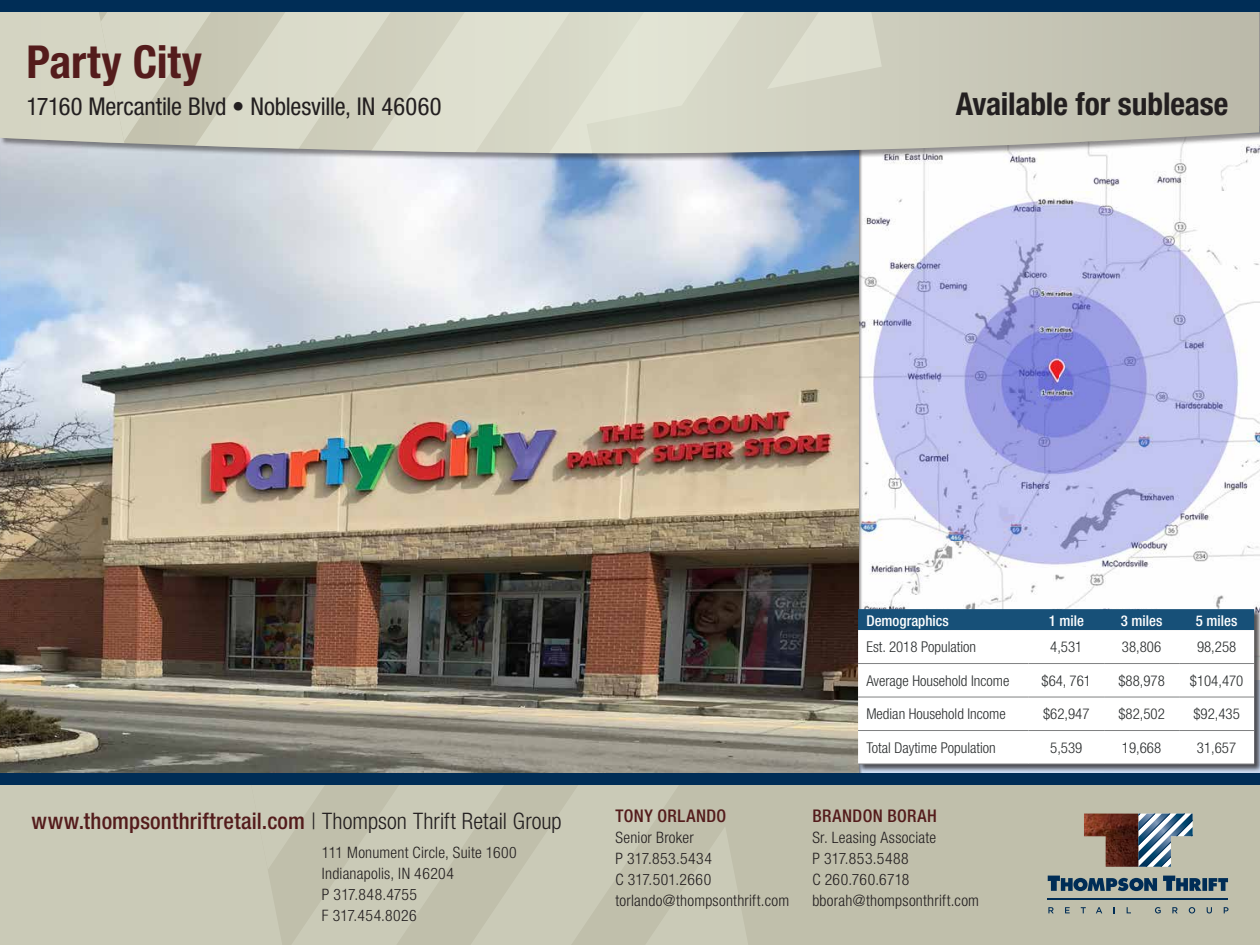
<style>
.page{position:relative;width:1260px;height:945px;background:#fff}
.page>*{position:absolute;margin:0;border:0;box-sizing:border-box;transform-origin:0 0}
.t1{font:700 condensed 45.5px "Helvetica Neue LT Std";letter-spacing:-.005em;color:#541c1c}
.t2{font:700 condensed 31.5px "Helvetica Neue LT Std";letter-spacing:-.005em;color:#231f20}
.t3{font:condensed 24.5px "Helvetica Neue LT Std";letter-spacing:-.005em;color:#231f20}
.t4{font:500 condensed 22.75px "Helvetica Neue LT Std";letter-spacing:.01em;color:#541c1c}
.t5{font:500 condensed 17.5px "Helvetica Neue LT Std";letter-spacing:.02em;color:#541c1c}
.t6{font:300 condensed 15.75px/21px "Helvetica Neue LT Std";letter-spacing:.015em;color:#231f20}
.t7{font:300 condensed 14.88px "Helvetica Neue LT Std";color:#2a2d2e}
.t8{font:500 condensed 14.88px "Helvetica Neue LT Std";color:#fff}
.s1{font-weight:300;color:#231f20}
</style>
<div class="page">
<img style="left:863px;top:161px;width:397px;height:448px">
<img style="left:0;top:161px;width:858px;height:612px">
<div style="left:858px;top:609px;width:402px;height:164px;background:#231f20;opacity:.75"></div>
<div style="left:858px;top:609px;width:396px;height:21px;background:#175078"></div>
<svg style="left:858px;top:630px;width:396px;height:134px"></svg>
<hr style="left:858px;top:663px;width:170px;height:1px;background:#808182">
<hr style="left:1028px;top:663px;width:76px;height:1px;background:#808182">
<hr style="left:1104px;top:663px;width:75px;height:1px;background:#808182">
<hr style="left:1179px;top:663px;width:75px;height:1px;background:#808182">
<hr style="left:858px;top:697px;width:170px;height:1px;background:#808182">
<hr style="left:1028px;top:697px;width:76px;height:1px;background:#808182">
<hr style="left:1104px;top:697px;width:75px;height:1px;background:#808182">
<hr style="left:1179px;top:697px;width:75px;height:1px;background:#808182">
<hr style="left:858px;top:730px;width:170px;height:1px;background:#808182">
<hr style="left:1028px;top:730px;width:76px;height:1px;background:#808182">
<hr style="left:1104px;top:730px;width:75px;height:1px;background:#808182">
<hr style="left:1179px;top:730px;width:75px;height:1px;background:#808182">
<hr style="left:858px;top:764px;width:170px;height:1px;background:#808182">
<hr style="left:1028px;top:764px;width:76px;height:1px;background:#808182">
<hr style="left:1104px;top:764px;width:75px;height:1px;background:#808182">
<hr style="left:1179px;top:764px;width:75px;height:1px;background:#808182">
<div style="left:0;top:785px;width:1260px;height:160px;background:#c0bfab"></div>
<div style="left:0;top:1px;width:1260px;height:160px;background:#231f20;opacity:.5"></div>
<svg style="left:843px;top:12px;width:416px;height:141px;background:#c5c4b6"></svg>
<svg style="left:0;top:12px;width:141px;height:141px;background:#d1d2c2"></svg>
<svg style="left:141px;top:12px;width:84px;height:141px;background:#cacab8"></svg>
<svg style="left:225px;top:12px;width:618px;height:141px;background:#d7d8c7"></svg>
<svg style="left:767px;top:12px;width:115px;height:77px;background:#d8d8c9"></svg>
<div style="left:0;top:785px;width:244px;height:160px;background:#cacab7"></div>
<svg style="left:244px;top:785px;width:504px;height:160px"></svg>
<svg style="left:1048px;top:876px;width:109px;height:15px"></svg>
<svg style="left:1163px;top:876px;width:39px;height:15px"></svg>
<div style="left:1202px;top:878px;width:5px;height:13px;background:#002d56"></div>
<svg style="left:1209px;top:878px;width:19px;height:13px"></svg>
<img style="left:1084px;top:814px;width:54px;height:53px">
<svg style="left:1138px;top:814px;width:55px;height:53px"></svg>
<svg style="left:1048px;top:907px;width:6px;height:6px"></svg>
<svg style="left:1065px;top:907px;width:5px;height:6px"></svg>
<svg style="left:1081px;top:907px;width:5px;height:6px"></svg>
<svg style="left:1096px;top:907px;width:6px;height:6px"></svg>
<svg style="left:1155px;top:907px;width:6px;height:7px"></svg>
<svg style="left:1172px;top:907px;width:6px;height:6px"></svg>
<svg style="left:1189px;top:907px;width:6px;height:7px"></svg>
<svg style="left:1207px;top:907px;width:5px;height:6px"></svg>
<svg style="left:1224px;top:907px;width:4px;height:6px"></svg>
<hr style="left:1048px;top:898px;width:180px;height:1px;background:#002d56">
<div style="left:0;top:0;width:1260px;height:12px;background:#002d56"></div>
<div style="left:0;top:773px;width:1260px;height:12px;background:#002d56"></div>
<h1 class="t1" style="left:26px;top:34px;width:177px">Party City</h1>
<h3 class="t3" style="left:26px;top:93px;width:416px">17160 Mercantile Blvd • Noblesville, IN 46060</h3>
<h2 class="t2" style="left:956px;top:85px;width:274px">Available for sublease</h2>
<h3 class="t4" style="left:32px;top:807px;width:532px">www.thompsonthriftretail.com <span class="s1">| Thompson Thrift Retail Group</span></h3>
<p class="t6" style="left:322px;top:841px;width:196px">111 Monument Circle, Suite 1600<br>Indianapolis, IN 46204<br>P 317.848.4755<br>F 317.454.8026</p>
<p class="t5" style="left:616px;top:806px;width:112px">TONY ORLANDO</p>
<p class="t6" style="left:616px;top:827px;width:175px">Senior Broker<br>P 317.853.5434<br>C 317.501.2660 torlando@thompsonthrift.com</p>
<p class="t8" style="left:866px;top:612px;width:84px">Demographics</p>
<p class="t8" style="left:1049px;top:612px;width:37px">1 mile</p>
<p class="t8" style="left:1121px;top:612px;width:43px">3 miles</p>
<p class="t8" style="left:1196px;top:612px;width:43px">5 miles</p>
<p class="t7" style="left:866px;top:638px;width:111px">Est. 2018 Population</p>
<p class="t7" style="left:1050px;top:638px;width:34px">4,531</p>
<p class="t7" style="left:1122px;top:638px;width:41px">38,806</p>
<p class="t7" style="left:1197px;top:638px;width:41px">98,258</p>
<p class="t7" style="left:866px;top:672px;width:144px">Average Household Income</p>
<p class="t7" style="left:1042px;top:672px;width:51px">$64, 761</p>
<p class="t7" style="left:1118px;top:672px;width:48px">$88,978</p>
<p class="t7" style="left:1190px;top:672px;width:55px">$104,470</p>
<p class="t7" style="left:866px;top:705px;width:141px">Median Household Income</p>
<p class="t7" style="left:1043px;top:705px;width:48px">$62,947</p>
<p class="t7" style="left:1118px;top:705px;width:48px">$82,502</p>
<p class="t7" style="left:1193px;top:705px;width:48px">$92,435</p>
<p class="t7" style="left:866px;top:739px;width:131px">Total Daytime Population</p>
<p class="t7" style="left:1050px;top:739px;width:34px">5,539</p>
<p class="t7" style="left:1122px;top:739px;width:41px">19,668</p>
<p class="t7" style="left:1197px;top:739px;width:41px">31,657</p>
<p class="t5" style="left:812px;top:806px;width:126px">BRANDON BORAH</p>
<p class="t6" style="left:812px;top:827px;width:168px">Sr. Leasing Associate<br>P 317.853.5488<br>C 260.760.6718 bborah@thompsonthrift.com</p>
</div>
